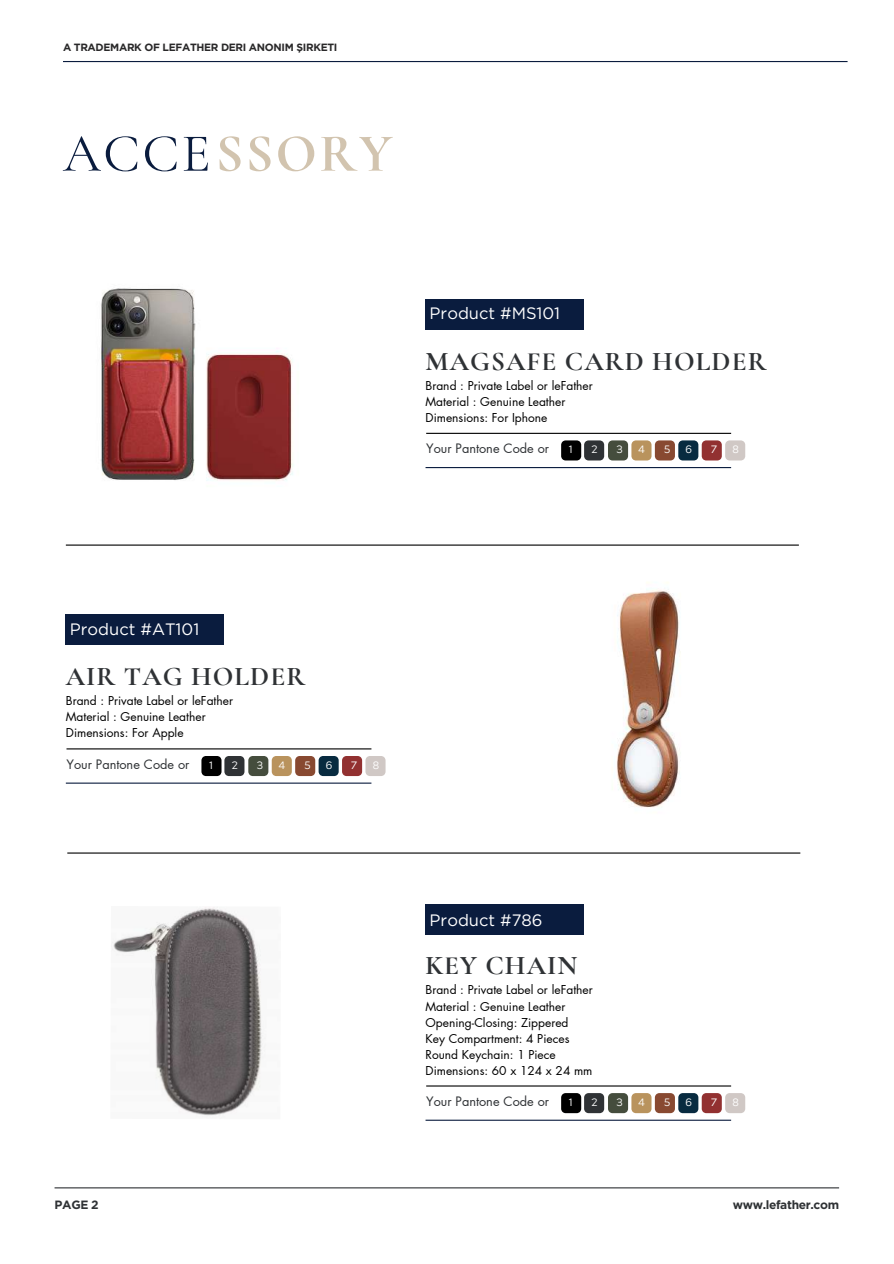
<style>
.page{position:relative;width:894px;height:1264px;background:#fff}
.page>*{position:absolute;margin:0;border:0;box-sizing:border-box;transform-origin:0 0}
.t1{font:700 54px "Cormorant Garamond";letter-spacing:.04em;color:#d2c4af}
.t2{font:700 27px "Cormorant Garamond";letter-spacing:.04em;color:#2f3235}
.t3{font:16.5px "Gotham";color:#fff}
.t4{font:12.75px "Futura LT Pro";color:#2f3235}
.t5{font:12px/16px "Futura LT Pro";color:#000}
.t6{font:700 12px "Gotham";letter-spacing:-.03em;color:#2f3235}
.t7{font:10.65px "Acherus Grotesque";color:#fff}
.t8{font:700 10.5px "Gotham";letter-spacing:-.03em;color:#292829}
.s1{font-weight:400;color:#0a1c3e}
</style>
<div class="page">
<hr style="left:63px;top:61px;width:784px;height:1px;background:#0a1c3e">
<hr style="left:66px;top:544px;width:732px;height:1px;background:#000">
<hr style="left:67px;top:852px;width:733px;height:1px;background:#000">
<img style="left:617px;top:582px;width:64px;height:226px">
<img style="left:100px;top:288px;width:193px;height:193px">
<hr style="left:55px;top:1187px;width:783px;height:1px;background:#2f3235">
<div style="left:66px;top:614px;width:158px;height:30px;background:#0a1c3e"></div>
<hr style="left:66px;top:782px;width:305px;height:1px;background:#0a1c3e">
<hr style="left:66px;top:748px;width:305px;height:1px;background:#000">
<svg style="left:201px;top:756px;width:184px;height:20px;background:#7d6c65"></svg>
<div style="left:425px;top:904px;width:158px;height:30px;background:#0a1c3e"></div>
<hr style="left:425px;top:1119px;width:306px;height:1px;background:#0a1c3e">
<hr style="left:426px;top:1085px;width:305px;height:1px;background:#000">
<svg style="left:561px;top:1093px;width:184px;height:20px;background:#7d6d65"></svg>
<div style="left:425px;top:300px;width:158px;height:30px;background:#0a1c3e"></div>
<hr style="left:425px;top:467px;width:306px;height:1px;background:#0a1c3e">
<svg style="left:561px;top:440px;width:184px;height:20px;background:#7f6e67"></svg>
<hr style="left:426px;top:433px;width:305px;height:1px;background:#000">
<img style="left:111px;top:907px;width:154px;height:210px">
<p class="t8" style="left:63px;top:41px;width:276px">A TRADEMARK OF LEFATHER DERI ANONIM ŞIRKETI</p>
<h1 class="t1" style="left:63px;top:121px;width:331px"><span class="s1">ACCE</span>SSORY</h1>
<h3 class="t3" style="left:429px;top:303px;width:132px">Product #MS101</h3>
<h2 class="t2" style="left:425px;top:345px;width:342px">MAGSAFE CARD HOLDER</h2>
<p class="t5" style="left:425px;top:378px;width:169px">Brand : Private Label or leFather<br>Material : Genuine Leather<br>Dimensions: For Iphone</p>
<p class="t7" style="left:568px;top:445px;width:5px">1</p>
<p class="t7" style="left:591px;top:445px;width:7px">2</p>
<p class="t7" style="left:616px;top:445px;width:8px">3</p>
<p class="t7" style="left:638px;top:445px;width:8px">4</p>
<p class="t7" style="left:663px;top:445px;width:8px">5</p>
<p class="t7" style="left:685px;top:445px;width:8px">6</p>
<p class="t7" style="left:710px;top:445px;width:7px">7</p>
<p class="t7" style="left:732px;top:445px;width:8px">8</p>
<p class="t4" style="left:426px;top:443px;width:124px">Your Pantone Code or</p>
<h3 class="t3" style="left:70px;top:619px;width:131px">Product #AT101</h3>
<h2 class="t2" style="left:66px;top:659px;width:241px">AIR TAG HOLDER</h2>
<p class="t5" style="left:66px;top:692px;width:169px">Brand : Private Label or leFather<br>Material : Genuine Leather<br>Dimensions: For Apple</p>
<p class="t4" style="left:66px;top:758px;width:124px">Your Pantone Code or</p>
<p class="t7" style="left:209px;top:760px;width:5px">1</p>
<p class="t7" style="left:232px;top:760px;width:7px">2</p>
<p class="t7" style="left:257px;top:760px;width:8px">3</p>
<p class="t7" style="left:278px;top:760px;width:8px">4</p>
<p class="t7" style="left:304px;top:760px;width:8px">5</p>
<p class="t7" style="left:326px;top:760px;width:8px">6</p>
<p class="t7" style="left:351px;top:760px;width:7px">7</p>
<p class="t7" style="left:372px;top:760px;width:8px">8</p>
<h3 class="t3" style="left:429px;top:909px;width:114px">Product #786</h3>
<h2 class="t2" style="left:425px;top:949px;width:153px">KEY CHAIN</h2>
<p class="t5" style="left:425px;top:982px;width:169px">Brand : Private Label or leFather<br>Material : Genuine Leather<br>Opening-Closing: Zippered<br>Key Compartment: 4 Pieces<br>Round Keychain: 1 Piece<br>Dimensions: 60 x 124 x 24 mm</p>
<p class="t4" style="left:426px;top:1095px;width:124px">Your Pantone Code or</p>
<p class="t7" style="left:568px;top:1097px;width:5px">1</p>
<p class="t7" style="left:591px;top:1097px;width:7px">2</p>
<p class="t7" style="left:616px;top:1097px;width:8px">3</p>
<p class="t7" style="left:638px;top:1097px;width:8px">4</p>
<p class="t7" style="left:663px;top:1097px;width:8px">5</p>
<p class="t7" style="left:685px;top:1097px;width:8px">6</p>
<p class="t7" style="left:710px;top:1097px;width:7px">7</p>
<p class="t7" style="left:732px;top:1097px;width:8px">8</p>
<p class="t6" style="left:55px;top:1197px;width:46px">PAGE 2</p>
<p class="t6" style="left:732px;top:1197px;width:108px">www.lefather.com</p>
</div>
